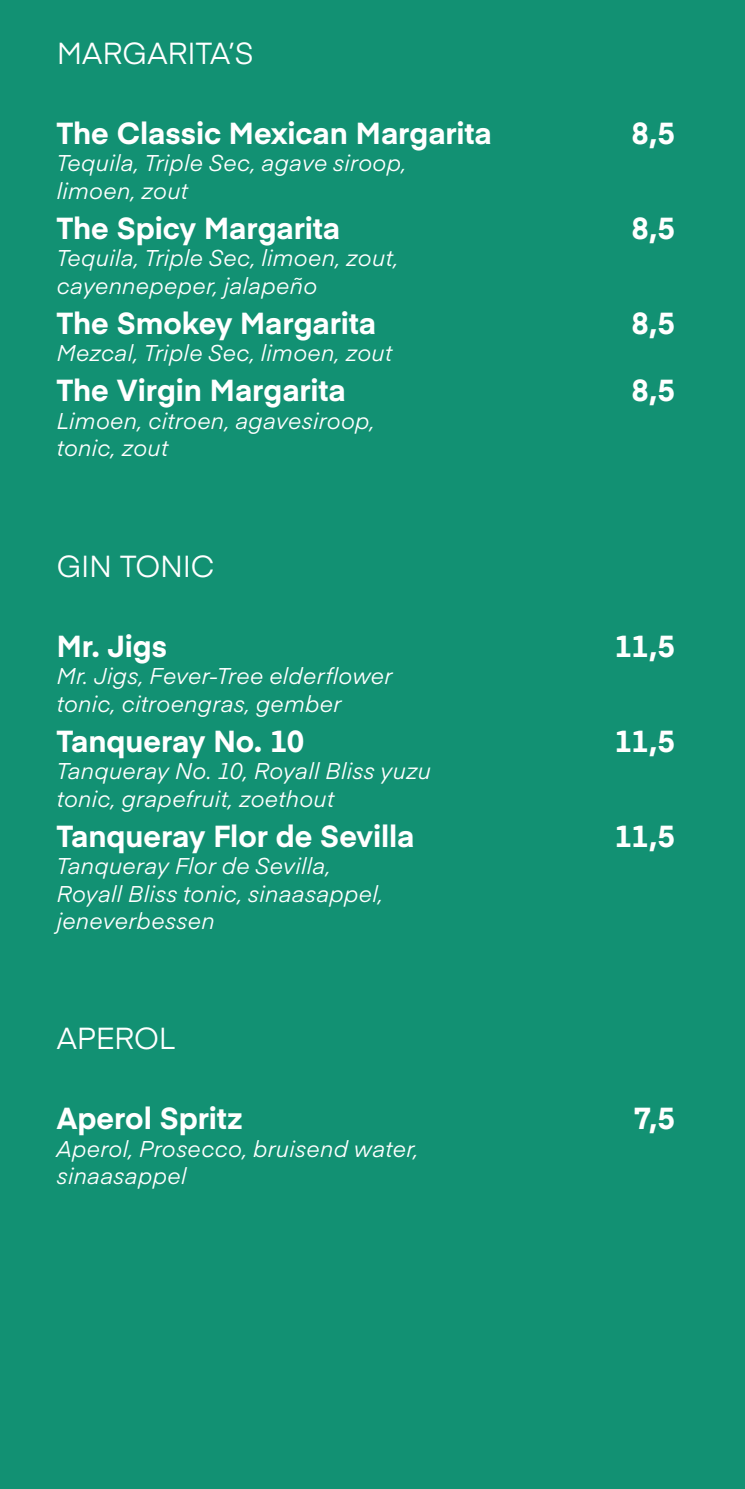
<style>
.page{position:relative;width:745px;height:1489px;background:#fff}
.page>*{position:absolute;margin:0;border:0;box-sizing:border-box;transform-origin:0 0}
.t1{font:700 30px "Eina 01";color:#fff}
.t2{font:30px "Eina 01";letter-spacing:-.005em;color:#fff}
.t3{font:italic 22.5px/27.5px "Eina 01";letter-spacing:.01em;color:#fff}
</style>
<div class="page">
<div style="left:0;top:0;width:744px;height:1488px;background:#129173"></div>
<h1 class="t2" style="left:57px;top:31px;width:198px">MARGARITA’S</h1>
<h1 class="t1" style="left:57px;top:111px;width:436px">The Classic Mexican Margarita</h1>
<h1 class="t1" style="left:631px;top:111px;width:45px">8,5</h1>
<p class="t3" style="left:57px;top:148px;width:351px">Tequila, Triple Sec, agave siroop, limoen, zout</p>
<h1 class="t1" style="left:57px;top:206px;width:285px">The Spicy Margarita</h1>
<h1 class="t1" style="left:631px;top:206px;width:45px">8,5</h1>
<p class="t3" style="left:57px;top:243px;width:343px">Tequila, Triple Sec, limoen, zout, cayennepeper, jalapeño</p>
<h1 class="t1" style="left:57px;top:301px;width:321px">The Smokey Margarita</h1>
<h1 class="t1" style="left:631px;top:301px;width:45px">8,5</h1>
<p class="t3" style="left:57px;top:338px;width:337px">Mezcal, Triple Sec, limoen, zout</p>
<h1 class="t1" style="left:57px;top:368px;width:290px">The Virgin Margarita</h1>
<h1 class="t1" style="left:631px;top:368px;width:45px">8,5</h1>
<p class="t3" style="left:57px;top:405px;width:319px">Limoen, citroen, agavesiroop, tonic, zout</p>
<h1 class="t2" style="left:57px;top:543px;width:159px">GIN TONIC</h1>
<h1 class="t1" style="left:57px;top:623px;width:111px">Mr. Jigs</h1>
<h1 class="t1" style="left:614px;top:623px;width:62px">11,5</h1>
<p class="t3" style="left:57px;top:660px;width:337px">Mr. Jigs, Fever-Tree elderflower tonic, citroengras, gember</p>
<h1 class="t1" style="left:57px;top:718px;width:249px">Tanqueray No. 10</h1>
<h1 class="t1" style="left:614px;top:718px;width:62px">11,5</h1>
<p class="t3" style="left:57px;top:755px;width:375px">Tanqueray No. 10, Royall Bliss yuzu tonic, grapefruit, zoethout</p>
<h1 class="t1" style="left:57px;top:813px;width:359px">Tanqueray Flor de Sevilla</h1>
<h1 class="t1" style="left:614px;top:813px;width:62px">11,5</h1>
<p class="t3" style="left:57px;top:850px;width:328px">Tanqueray Flor de Sevilla,<br>Royall Bliss tonic, sinaasappel, jeneverbessen</p>
<h1 class="t2" style="left:57px;top:1016px;width:120px">APEROL</h1>
<h1 class="t1" style="left:57px;top:1096px;width:188px">Aperol Spritz</h1>
<h1 class="t1" style="left:633px;top:1096px;width:43px">7,5</h1>
<p class="t3" style="left:57px;top:1133px;width:363px">Aperol, Prosecco, bruisend water, sinaasappel</p>
</div>
